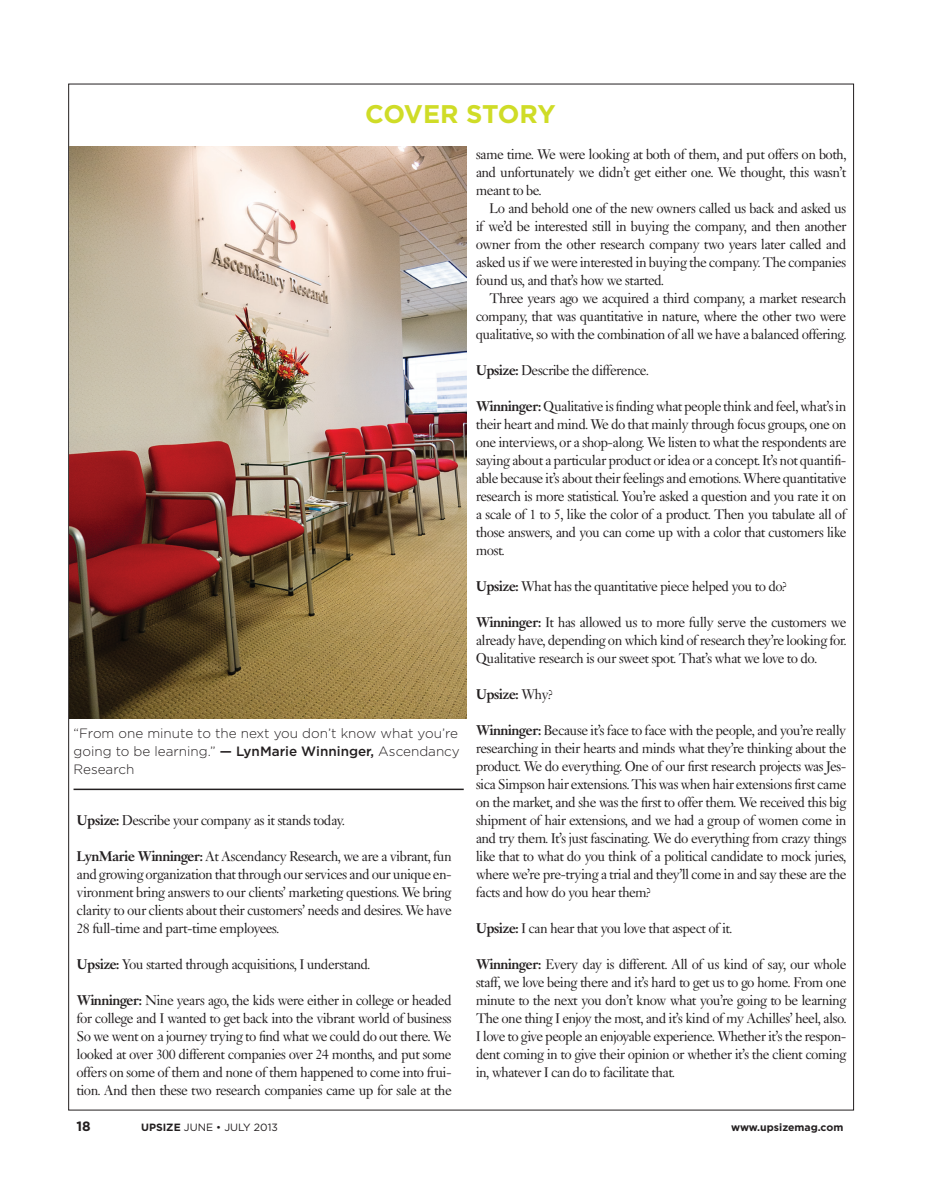
<style>
.page{position:relative;width:932px;height:1202px;background:#fff}
.page>*{position:absolute;margin:0;border:0;box-sizing:border-box;transform-origin:0 0}
.t1{font:700 25.5px "Gotham";letter-spacing:-.02em;color:#cfdc27}
.t2{font:15px/18px "Janson";letter-spacing:-.04em;color:#231f20;text-align:justify}
.t3{font:700 15px "Janson";letter-spacing:-.04em;color:#231f20}
.t4{font:300 13.5px/18px "Gotham";color:#231f20}
.t5{font:700 13.5px "Gotham";color:#231f20}
.t6{font:10.5px "Gotham";color:#231f20}
.t7{font:700 10.5px "Gotham";letter-spacing:-.005em;color:#231f20}
.s1{font-weight:500}
.s2{font-weight:700}
.s3{font-weight:400}
</style>
<div class="page">
<img style="left:69px;top:146px;width:397px;height:572px">
<hr style="left:74px;top:788px;width:390px;height:2px;background:#231f20">
<h1 class="t1" style="left:365px;top:99px;width:192px">Cover story</h1>
<p class="t4" style="left:74px;top:723px;width:388px">“From one minute to the next you don’t know what you’re going to be learning.” <span class="s1">— LynMarie Winninger,</span> Ascendancy<br>Research</p>
<p class="t2" style="left:76px;top:811px;width:270px"><span class="s2">Upsize:</span> Describe your company as it stands today.</p>
<p class="t2" style="left:76px;top:847px;width:377px"><span class="s2">LynMarie Winninger:</span> At Ascendancy Research, we are a vibrant, fun and growing organization that through our services and our unique en&shy;vironment bring answers to our clients’ marketing questions. We bring clarity to our clients about their customers’ needs and desires. We have 28 full-time and part-time employees.</p>
<p class="t2" style="left:76px;top:955px;width:295px"><span class="s2">Upsize:</span> You started through acquisitions, I understand.</p>
<p class="t2" style="left:76px;top:991px;width:376px"><span class="s2">Winninger:</span> Nine years ago, the kids were either in college or headed for college and I wanted to get back into the vibrant world of business So we went on a journey trying to find what we could do out there. We looked at over 300 different companies over 24 months, and put some offers on some of them and none of them happened to come into frui&shy;tion. And then these two research companies came up for sale at the</p>
<p class="t2" style="left:476px;top:145px;width:372px">same time. We were looking at both of them, and put offers on both, and unfortunately we didn’t get either one. We thought, this wasn’t meant to be.</p>
<p class="t2" style="left:476px;top:199px;width:372px;text-indent:14px">Lo and behold one of the new owners called us back and asked us if we’d be interested still in buying the company, and then another owner from the other research company two years later called and asked us if we were interested in buying the company. The companies found us, and that’s how we started.</p>
<p class="t2" style="left:476px;top:289px;width:372px;text-indent:14px">Three years ago we acquired a third company, a market research company, that was quantitative in nature, where the other two were qualitative, so with the combination of all we have a balanced offering.</p>
<p class="t2" style="left:476px;top:361px;width:174px"><span class="s2">Upsize:</span> Describe the difference.</p>
<p class="t2" style="left:476px;top:397px;width:372px"><span class="s2">Winninger:</span> Qualitative is finding what people think and feel, what’s in their heart and mind. We do that mainly through focus groups, one on one interviews, or a shop-along. We listen to what the respondents are saying about a particular product or idea or a concept. It’s not quantifi&shy;able because it’s about their feelings and emotions. Where quantitative research is more statistical. You’re asked a question and you rate it on a scale of 1 to 5, like the color of a product. Then you tabulate all of those answers, and you can come up with a color that customers like most.</p>
<p class="t2" style="left:476px;top:577px;width:312px"><span class="s2">Upsize:</span> What has the quantitative piece helped you to do?</p>
<p class="t2" style="left:476px;top:613px;width:372px"><span class="s2">Winninger:</span> It has allowed us to more fully serve the customers we already have, depending on which kind of research they’re looking for.<br>Qualitative research is our sweet spot. That’s what we love to do.</p>
<p class="t3" style="left:476px;top:685px;width:79px">Upsize: <span class="s3">Why?</span></p>
<p class="t2" style="left:476px;top:721px;width:372px"><span class="s2">Winninger:</span> Because it’s face to face with the people, and you’re really researching in their hearts and minds what they’re thinking about the product. We do everything. One of our first research projects was Jes&shy;sica Simpson hair extensions. This was when hair extensions first came on the market, and she was the first to offer them. We received this big shipment of hair extensions, and we had a group of women come in and try them. It’s just fascinating. We do everything from crazy things like that to what do you think of a political candidate to mock juries, where we’re pre-trying a trial and they’ll come in and say these are the facts and how do you hear them?</p>
<p class="t2" style="left:476px;top:919px;width:258px"><span class="s2">Upsize:</span> I can hear that you love that aspect of it.</p>
<p class="t2" style="left:476px;top:955px;width:372px"><span class="s2">Winninger:</span> Every day is different. All of us kind of say, our whole staff, we love being there and it’s hard to get us to go home. From one minute to the next you don’t know what you’re going to be learning The one thing I enjoy the most, and it’s kind of my Achilles’ heel, also.<br>I love to give people an enjoyable experience. Whether it’s the respon&shy;dent coming in to give their opinion or whether it’s the client coming in, whatever I can do to facilitate that.</p>
<p class="t5" style="left:76px;top:1118px;width:16px">18</p>
<p class="t6" style="left:141px;top:1121px;width:138px"><span class="s2">upsize</span> JUNE • JULY 2013</p>
<p class="t7" style="left:731px;top:1121px;width:114px">www.upsizemag.com</p>
</div>
